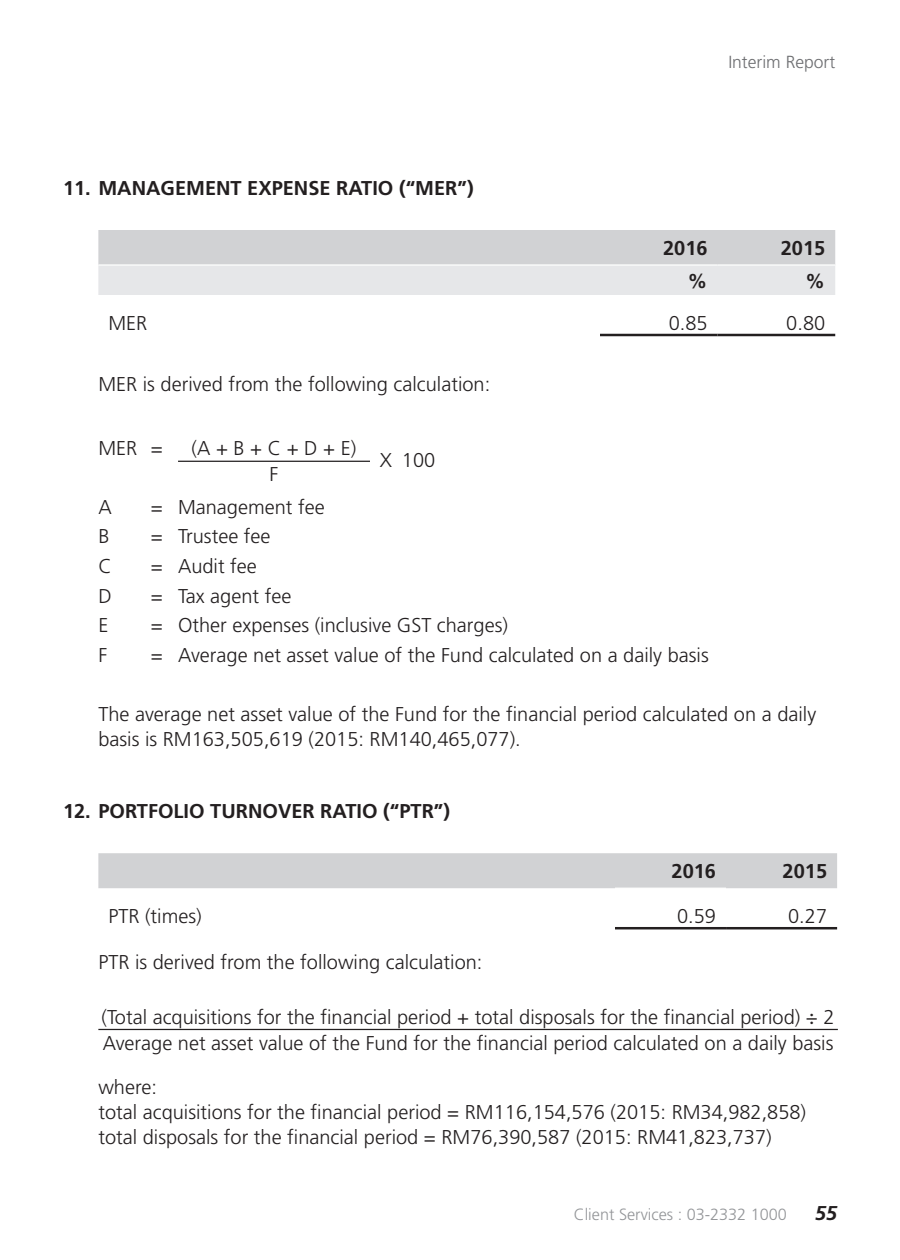
<style>
.page{position:relative;width:900px;height:1260px;background:#fff}
.page>*{position:absolute;margin:0;border:0;box-sizing:border-box;transform-origin:0 0}
.notes_text{font:300 20px/25px "Frutiger";color:#231f20}
._02_Body_Bold{font:300 20px "Frutiger";color:#231f20}
.t1{font:700 20px "Frutiger";color:#231f20}
.t2{font:italic 700 20px "Frutiger";color:#231f20}
.t3{font:300 17.5px "Frutiger";color:#6c6d70}
.t4{font:300 16.25px "Frutiger";color:#939598}
</style>
<div class="page">
<svg style="left:98px;top:230px;width:737px;height:65px;background:#dadbdd"></svg>
<hr style="left:600px;top:334px;width:118px;height:2px;background:#231f20">
<hr style="left:718px;top:334px;width:117px;height:2px;background:#231f20">
<hr style="left:98px;top:264px;width:502px;height:2px;background:#fff">
<hr style="left:600px;top:264px;width:118px;height:2px;background:#fff">
<hr style="left:718px;top:264px;width:117px;height:2px;background:#fff">
<hr style="left:178px;top:461px;width:192px;height:1px;background:#231f20">
<div style="left:98px;top:853px;width:739px;height:35px;background:#d1d2d4"></div>
<hr style="left:615px;top:927px;width:111px;height:2px;background:#231f20">
<hr style="left:726px;top:927px;width:111px;height:2px;background:#231f20">
<hr style="left:98px;top:1029px;width:740px;height:1px;background:#231f20">
<p class="t1" style="left:63px;top:176px;width:412px">11. MANAGEMENT EXPENSE RATIO (“MER”)</p>
<p class="t3" style="left:728px;top:52px;width:108px">Interim Report</p>
<p class="t1" style="left:663px;top:236px;width:46px">2016</p>
<p class="t1" style="left:781px;top:236px;width:46px">2015</p>
<p class="t1" style="left:688px;top:269px;width:21px">%</p>
<p class="t1" style="left:805px;top:269px;width:21px">%</p>
<p class="notes_text" style="left:108px;top:311px;width:40px">MER</p>
<p class="notes_text" style="left:669px;top:311px;width:40px">0.85</p>
<p class="notes_text" style="left:786px;top:311px;width:40px">0.80</p>
<p class="notes_text" style="left:98px;top:372px;width:393px">MER is derived from the following calculation:</p>
<p class="_02_Body_Bold" style="left:98px;top:437px;width:40px">MER</p>
<p class="_02_Body_Bold" style="left:151px;top:437px;width:13px">=</p>
<p class="_02_Body_Bold" style="left:192px;top:437px;width:166px">(A + B + C + D + E)</p>
<p class="_02_Body_Bold" style="left:270px;top:463px;width:10px">F</p>
<p class="_02_Body_Bold" style="left:380px;top:449px;width:14px">X</p>
<p class="_02_Body_Bold" style="left:402px;top:449px;width:35px">100</p>
<p class="notes_text" style="left:98px;top:494px;width:15px">A</p>
<p class="_02_Body_Bold" style="left:151px;top:495px;width:13px">=</p>
<p class="_02_Body_Bold" style="left:178px;top:495px;width:148px">Management fee</p>
<p class="notes_text" style="left:98px;top:524px;width:13px">B</p>
<p class="_02_Body_Bold" style="left:151px;top:525px;width:13px">=</p>
<p class="_02_Body_Bold" style="left:178px;top:525px;width:94px">Trustee fee</p>
<p class="notes_text" style="left:98px;top:554px;width:15px">C</p>
<p class="_02_Body_Bold" style="left:151px;top:555px;width:13px">=</p>
<p class="_02_Body_Bold" style="left:178px;top:555px;width:80px">Audit fee</p>
<p class="notes_text" style="left:98px;top:583px;width:15px">D</p>
<p class="_02_Body_Bold" style="left:151px;top:584px;width:13px">=</p>
<p class="_02_Body_Bold" style="left:178px;top:584px;width:115px">Tax agent fee</p>
<p class="notes_text" style="left:98px;top:613px;width:11px">E</p>
<p class="_02_Body_Bold" style="left:151px;top:614px;width:13px">=</p>
<p class="_02_Body_Bold" style="left:178px;top:614px;width:332px">Other expenses (inclusive GST charges)</p>
<p class="notes_text" style="left:98px;top:643px;width:10px">F</p>
<p class="_02_Body_Bold" style="left:151px;top:644px;width:13px">=</p>
<p class="_02_Body_Bold" style="left:178px;top:644px;width:532px">Average net asset value of the Fund calculated on a daily basis</p>
<p class="notes_text" style="left:98px;top:701px;width:719px">The average net asset value of the Fund for the financial period calculated on a daily basis is RM163,505,619 (2015: RM140,465,077).</p>
<p class="t1" style="left:63px;top:800px;width:389px">12. PORTFOLIO TURNOVER RATIO (“PTR”)</p>
<p class="t1" style="left:672px;top:860px;width:46px">2016</p>
<p class="t1" style="left:783px;top:860px;width:46px">2015</p>
<p class="notes_text" style="left:108px;top:904px;width:95px">PTR (times)</p>
<p class="notes_text" style="left:677px;top:904px;width:40px">0.59</p>
<p class="notes_text" style="left:788px;top:904px;width:40px">0.27</p>
<p class="notes_text" style="left:98px;top:950px;width:386px">PTR is derived from the following calculation:</p>
<p class="notes_text" style="left:102px;top:1005px;width:734px">(Total acquisitions for the financial period + total disposals for the financial period) ÷ 2</p>
<p class="notes_text" style="left:103px;top:1030px;width:732px">Average net asset value of the Fund for the financial period calculated on a daily basis</p>
<p class="notes_text" style="left:98px;top:1075px;width:60px">where:</p>
<p class="notes_text" style="left:98px;top:1100px;width:709px">total acquisitions for the financial period = RM116,154,576 (2015: RM34,982,858)</p>
<p class="notes_text" style="left:98px;top:1125px;width:675px">total disposals for the financial period = RM76,390,587 (2015: RM41,823,737)</p>
<p class="t4" style="left:574px;top:1205px;width:215px">Client Services : 03-2332 1000</p>
<p class="t2" style="left:815px;top:1201px;width:24px">55</p>
</div>
